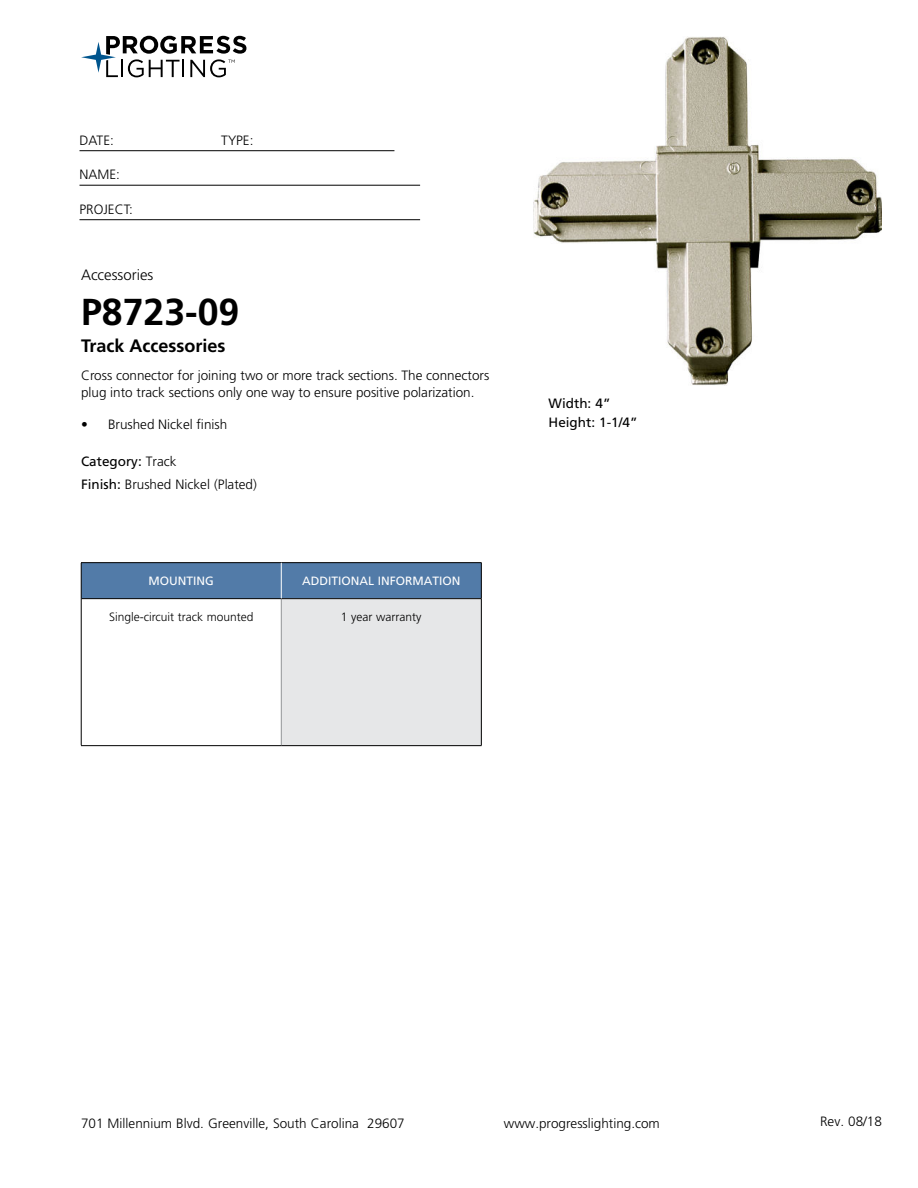
<style>
.page{position:relative;width:918px;height:1188px;background:#fff}
.page>*{position:absolute;margin:0;border:0;box-sizing:border-box;transform-origin:0 0}
.t1{font:700 37.5px "Frutiger LT Std";color:#000}
.t2{font:700 18px "Frutiger LT Std";color:#000}
.t3{font:300 15px "Frutiger LT Std";color:#000}
.t4{font:300 13.5px/16.2px "Frutiger LT Std";color:#000}
.t5{font:13.5px/19.5px "Frutiger LT Std";color:#000}
.t6{font:300 12px "Frutiger LT Std";color:#000}
.t7{font:12px "Frutiger LT Std";color:#fff}
.s1{font-weight:400}
</style>
<div class="page">
<svg style="left:81px;top:36px;width:165px;height:41px"></svg>
<hr style="left:80px;top:150px;width:314px;height:1px;background:#000">
<hr style="left:80px;top:185px;width:340px;height:1px;background:#000">
<hr style="left:80px;top:219px;width:340px;height:1px;background:#000">
<div style="left:82px;top:563px;width:399px;height:35px;background:#527ba8"></div>
<div style="left:281px;top:599px;width:200px;height:147px;background:#e6e7e8"></div>
<hr style="left:281px;top:599px;width:1px;height:146px;background:#939598">
<hr style="left:81px;top:598px;width:200px;height:1px;background:#000">
<hr style="left:281px;top:598px;width:200px;height:1px;background:#000">
<hr style="left:81px;top:745px;width:200px;height:1px;background:#000">
<hr style="left:281px;top:745px;width:201px;height:1px;background:#000">
<hr style="left:81px;top:562px;width:200px;height:1px;background:#000">
<hr style="left:81px;top:563px;width:1px;height:36px;background:#000">
<hr style="left:281px;top:562px;width:201px;height:1px;background:#000">
<hr style="left:481px;top:563px;width:1px;height:36px;background:#000">
<hr style="left:81px;top:599px;width:1px;height:146px;background:#000">
<hr style="left:481px;top:599px;width:1px;height:146px;background:#000">
<hr style="left:281px;top:563px;width:1px;height:35px;background:#fff">
<img style="left:533px;top:36px;width:349px;height:349px">
<p class="t4" style="left:80px;top:133px;width:36px">DATE:</p>
<p class="t4" style="left:221px;top:133px;width:34px">TYPE:</p>
<p class="t4" style="left:80px;top:168px;width:42px">NAME:</p>
<p class="t4" style="left:80px;top:202px;width:55px">PROJECT:</p>
<p class="t3" style="left:81px;top:269px;width:74px">Accessories</p>
<h1 class="t1" style="left:81px;top:290px;width:160px">P8723-09</h1>
<h2 class="t2" style="left:81px;top:335px;width:146px">Track Accessories</h2>
<p class="t4" style="left:81px;top:369px;width:410px">Cross connector for joining two or more track sections. The connectors plug into track sections only one way to ensure positive polarization.</p>
<p class="t4" style="left:81px;top:417px;width:148px">• Brushed Nickel finish</p>
<p class="t4" style="left:81px;top:451px;width:177px;line-height:22.5px"><span class="s1">Category:</span> Track<br><span class="s1">Finish:</span> Brushed Nickel (Plated)</p>
<p class="t7" style="left:149px;top:576px;width:67px">MOUNTING</p>
<p class="t7" style="left:302px;top:576px;width:160px">ADDITIONAL INFORMATION</p>
<p class="t6" style="left:109px;top:612px;width:146px">Single-circuit track mounted</p>
<p class="t6" style="left:341px;top:612px;width:82px">1 year warranty</p>
<p class="t5" style="left:549px;top:394px;width:90px">Width: 4”<br>Height: 1-1/4”</p>
<p class="t4" style="left:81px;top:1116px;width:325px">701 Millennium Blvd. Greenville, South Carolina 29607</p>
<p class="t4" style="left:504px;top:1116px;width:158px">www.progresslighting.com</p>
<p class="t4" style="left:820px;top:1114px;width:63px">Rev. 08/18</p>
</div>
